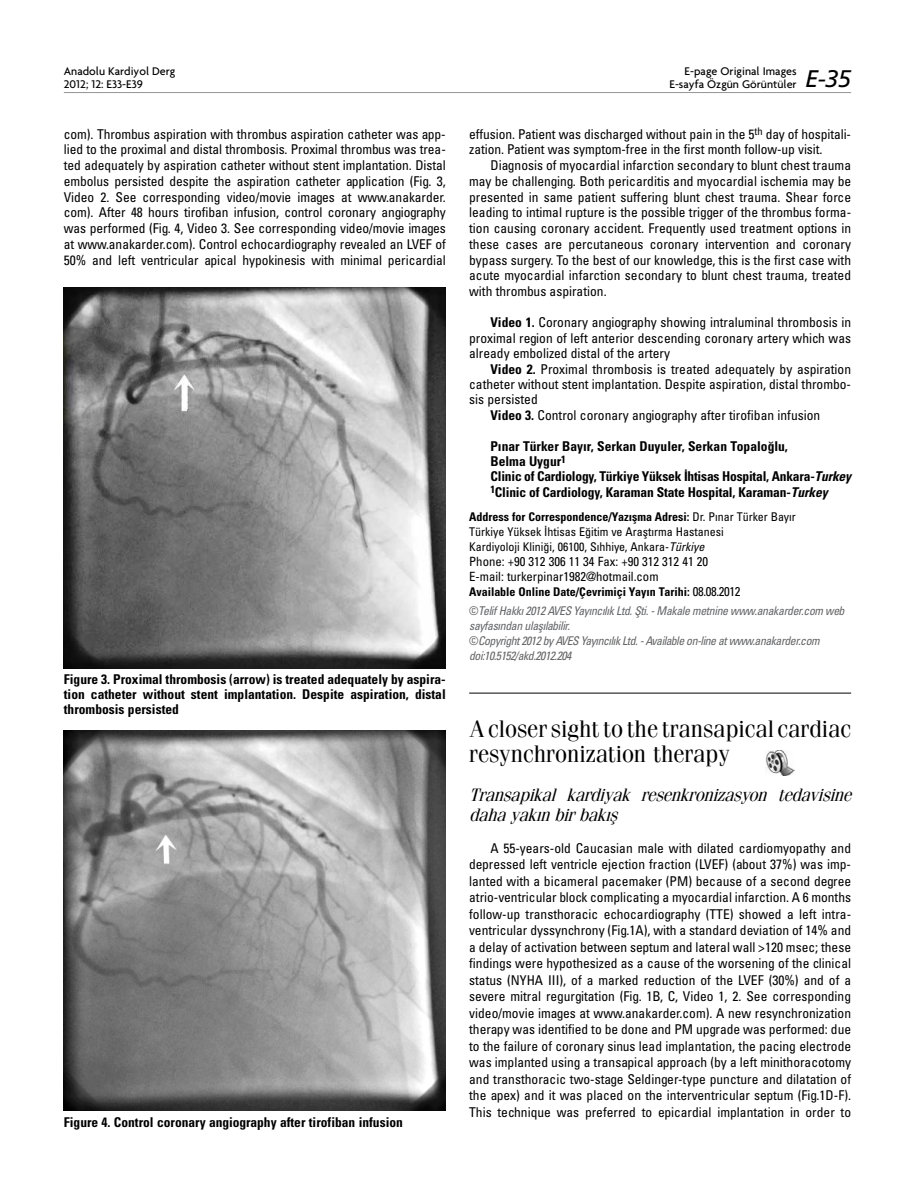
<style>
.page{position:relative;width:915px;height:1191px;background:#fff}
.page>*{position:absolute;margin:0;border:0;box-sizing:border-box;transform-origin:0 0}
.t1{font:24px/25.5px "Fenice Tr";color:#000}
.t2{font:24px "Frutiger Italic Tr";color:#000}
.t3{font:italic 18px/19.5px "Fenice Tr";color:#000}
.t4{font:13.5px/15.8px "Univers Condensed Tr";color:#000;text-align:justify}
.t5{font:13.5px/15.3px "Univers Cond Bd Tr";color:#000}
.t6{font:12.75px/15px "Univers Condensed Tr";color:#000}
.t7{font:12px/15px "Univers Cond Ita Tr";letter-spacing:-.04em;color:#636466}
.t8{font:12px "Univers Cond Bd Tr";color:#000}
.t9{font:12px/15px "Univers Condensed Tr";color:#000}
.t10{font:500 12px/13.5px "Firma";color:#000;text-align:right}
.s1{font-family:"Univers Cond Bd Tr"}
.s2{font-family:"Univers Cond Bd Ita Tr"}
.s3{font-family:"Univers Condensed Tr"}
.s4{font-family:"Univers Cond Ita Tr"}
.s5{font-family:"Univers Condensed Tr";font-size:12.75px}
</style>
<div class="page">
<img style="left:64px;top:287px;width:381px;height:381px">
<img style="left:64px;top:730px;width:381px;height:381px">
<hr style="left:469px;top:693px;width:381px;height:1px;background:#000">
<img style="left:765px;top:751px;width:29px;height:24px">
<hr style="left:64px;top:92px;width:786px;height:1px;background:#939598">
<p class="t10" style="left:64px;top:64px;width:113px;text-align:left">Anadolu Kardiyol Derg<br>2012; 12: E33-E39</p>
<h1 class="t2" style="left:805px;top:65px;width:47px">E-35</h1>
<p class="t10" style="left:669px;top:64px;width:129px">E-page Original Images<br>E-sayfa Özgün Görüntüler</p>
<p class="t4" style="left:64px;top:126px;width:383px">com). Thrombus aspiration with thrombus aspiration catheter was app&shy;lied to the proximal and distal thrombosis. Proximal thrombus was trea&shy;ted adequately by aspiration catheter without stent implantation. Distal embolus persisted despite the aspiration catheter application (Fig. 3, Video 2. See corresponding video/movie images at www.anakarder. com). After 48 hours tirofiban infusion, control coronary angiography was performed (Fig. 4, Video 3. See corresponding video/movie images at www.anakarder.com). Control echocardiography revealed an LVEF of 50% and left ventricular apical hypokinesis with minimal pericardial</p>
<p class="t4" style="left:469px;top:126px;width:383px">effusion. Patient was discharged without pain in the 5<sup>th</sup> day of hospitali&shy;zation. Patient was symptom-free in the first month follow-up visit.</p>
<p class="t4" style="left:469px;top:157px;width:383px;text-indent:21px">Diagnosis of myocardial infarction secondary to blunt chest trauma may be challenging. Both pericarditis and myocardial ischemia may be presented in same patient suffering blunt chest trauma. Shear force leading to intimal rupture is the possible trigger of the thrombus forma&shy;tion causing coronary accident. Frequently used treatment options in these cases are percutaneous coronary intervention and coronary bypass surgery. To the best of our knowledge, this is the first case with acute myocardial infarction secondary to blunt chest trauma, treated with thrombus aspiration.</p>
<p class="t4" style="left:469px;top:314px;width:383px;text-indent:21px"><span class="s1">Video 1.</span> Coronary angiography showing intraluminal thrombosis in proximal region of left anterior descending coronary artery which was already embolized distal of the artery</p>
<p class="t4" style="left:490px;top:360px;width:362px"><span class="s1">Video 2.</span> Proximal thrombosis is treated adequately by aspiration</p>
<p class="t4" style="left:469px;top:376px;width:383px">catheter without stent implantation. Despite aspiration, distal thrombo-</p>
<p class="t4" style="left:469px;top:391px;width:70px">sis persisted</p>
<p class="t4" style="left:490px;top:407px;width:331px"><span class="s1">Video 3.</span> Control coronary angiography after tirofiban infusion</p>
<p class="t5" style="left:490px;top:438px;width:362px">Pınar Türker Bayır, Serkan Duyuler, Serkan Topaloğlu,<br>Belma Uygur<sup>1<br></sup>Clinic of Cardiology, Türkiye Yüksek İhtisas Hospital, Ankara-<span class="s2">Turkey </span><sup>1</sup>Clinic of Cardiology, Karaman State Hospital, Karaman-<span class="s2">Turkey</span></p>
<p class="t8" style="left:469px;top:509px;width:328px">Address for Correspondence/Yaz›şma Adresi: <span class="s3">Dr. Pınar Türker Bayır</span></p>
<p class="t9" style="left:469px;top:523px;width:256px">Türkiye Yüksek İhtisas Eğitim ve Araştırma Hastanesi<br>Kardiyoloji Kliniği, 06100, Sıhhiye, Ankara-<span class="s4">Türkiye</span></p>
<p class="t6" style="left:469px;top:553px;width:240px">Phone: +90 312 306 11 34 Fax: +90 312 312 41 20<br>E-mail: turkerpinar1982@hotmail.com</p>
<p class="t8" style="left:469px;top:584px;width:272px">Available Online Date/Çevrimiçi Yayın Tarihi: <span class="s5">08.08.2012</span></p>
<p class="t7" style="left:469px;top:603px;width:377px"><span class="s3">©</span>Telif Hakk› 2012 AVES Yay›nc›l›k Ltd. Şti. - Makale metnine www.anakarder.com web sayfas›ndan ulaş›labilir.<br><span class="s3">©</span>Copyright 2012 by AVES Yay›nc›l›k Ltd. - Available on-line at www.anakarder.com doi:10.5152/akd.2012.204</p>
<p class="t5" style="left:64px;top:672px;width:383px;text-align:justify">Figure 3. Proximal thrombosis (arrow) is treated adequately by aspira&shy;tion catheter without stent implantation. Despite aspiration, distal thrombosis persisted</p>
<p class="t5" style="left:64px;top:1114px;width:340px">Figure 4. Control coronary angiography after tirofiban infusion</p>
<h1 class="t1" style="left:469px;top:715px;width:383px">A closer sight to the transapical cardiac resynchronization therapy</h1>
<h2 class="t3" style="left:469px;top:785px;width:389px">Transapikal kardiyak resenkronizasyon tedavisine dahayakınbirbakış</h2>
<p class="t4" style="left:469px;top:839px;width:383px;line-height:16.5px;text-indent:21px">A 55-years-old Caucasian male with dilated cardiomyopathy and depressed left ventricle ejection fraction (LVEF) (about 37%) was imp&shy;lanted with a bicameral pacemaker (PM) because of a second degree atrio-ventricular block complicating a myocardial infarction. A 6 months follow-up transthoracic echocardiography (TTE) showed a left intra&shy;ventricular dyssynchrony (Fig.1A), with a standard deviation of 14% and a delay of activation between septum and lateral wall &gt;120 msec; these findings were hypothesized as a cause of the worsening of the clinical status (NYHA III), of a marked reduction of the LVEF (30%) and of a severe mitral regurgitation (Fig. 1B, C, Video 1, 2. See corresponding video/movie images at www.anakarder.com). A new resynchronization therapy was identified to be done and PM upgrade was performed: due to the failure of coronary sinus lead implantation, the pacing electrode was implanted using a transapical approach (by a left minithoracotomy and transthoracic two-stage Seldinger-type puncture and dilatation of the apex) and it was placed on the interventricular septum (Fig.1D-F).<br>This technique was preferred to epicardial implantation in order to</p>
</div>
